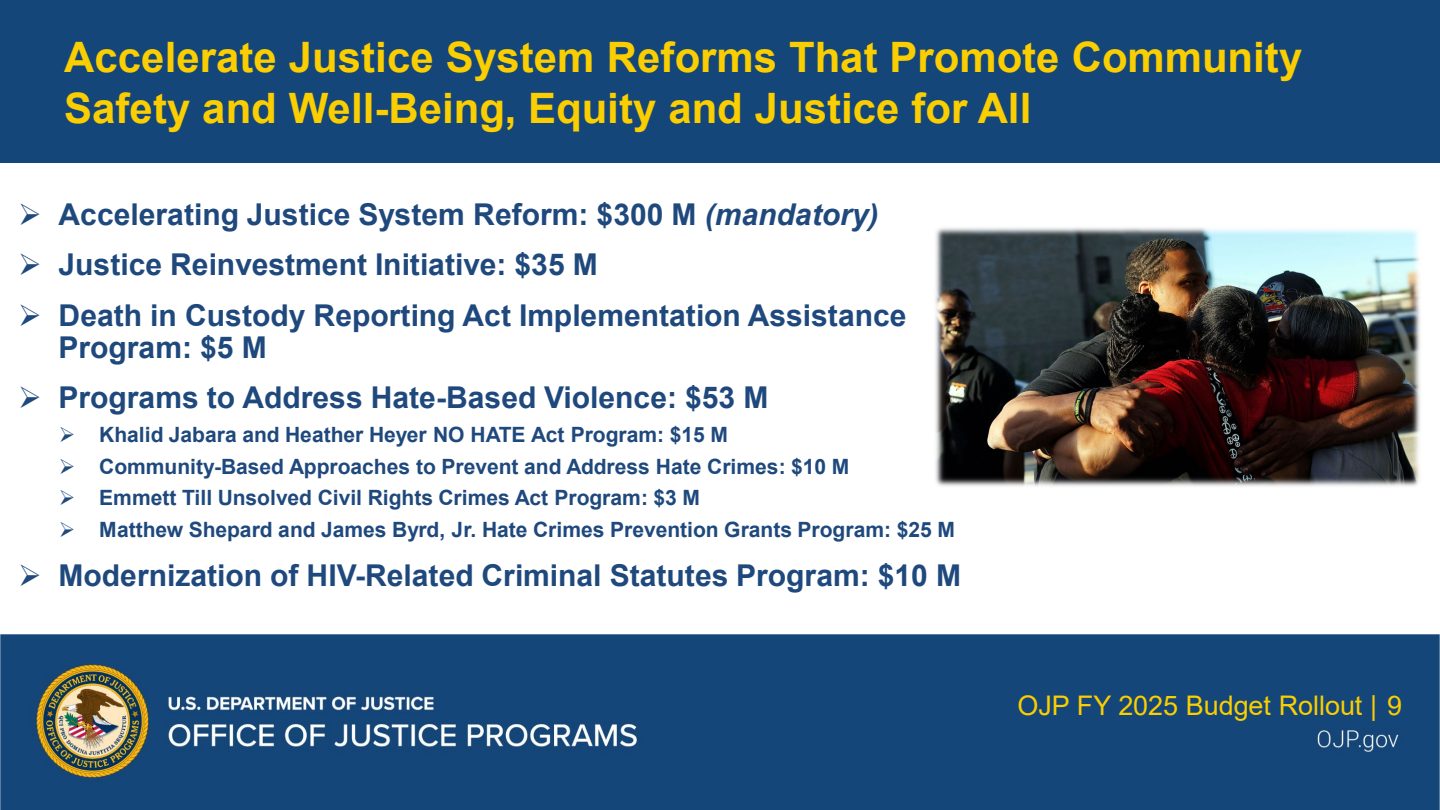
<style>
.page{position:relative;width:1440px;height:810px;background:#fff}
.page>*{position:absolute;margin:0;border:0;box-sizing:border-box;transform-origin:0 0}
.t1{font:700 42px/50.4px "Arial";color:#face00}
.t2{font:700 30px/32.4px "Arial";color:#1f497d}
.t3{font:27px "Arial";letter-spacing:-.005em;color:#face00}
.t4{font:700 21px "Arial";color:#1f497d}
.s1{font-style:italic}
</style>
<div class="page">
<div style="left:0;top:0;width:1440px;height:162px;background:#154679"></div>
<img style="left:935px;top:227px;width:485px;height:259px">
<img style="left:0;top:634px;width:1440px;height:176px">
<p class="t1" style="left:64px;top:33px;width:1240px">Accelerate Justice System Reforms That Promote Community<br>Safety and Well-Being, Equity and Justice for All</p>
<p class="t2" style="left:59px;top:198px;width:822px">Accelerating Justice System Reform: $300 M <span class="s1">(mandatory)</span></p>
<p class="t2" style="left:59px;top:249px;width:541px">Justice Reinvestment Initiative: $35 M</p>
<p class="t2" style="left:59px;top:299px;width:850px">Death in Custody Reporting Act Implementation Assistance<br>Program: $5 M</p>
<p class="t2" style="left:59px;top:382px;width:711px">Programs to Address Hate-Based Violence: $53 M</p>
<p class="t4" style="left:99px;top:420px;width:630px">Khalid Jabara and Heather Heyer NO HATE Act Program: $15 M</p>
<p class="t4" style="left:99px;top:452px;width:752px">Community-Based Approaches to Prevent and Address Hate Crimes: $10 M</p>
<p class="t4" style="left:99px;top:483px;width:602px">Emmett Till Unsolved Civil Rights Crimes Act Program: $3 M</p>
<p class="t4" style="left:99px;top:515px;width:857px">Matthew Shepard and James Byrd, Jr. Hate Crimes Prevention Grants Program: $25 M</p>
<p class="t2" style="left:59px;top:559px;width:904px">Modernization of HIV-Related Criminal Statutes Program: $10 M</p>
<p class="t3" style="left:1017px;top:687px;width:386px">OJP FY 2025 Budget Rollout | 9</p>
</div>
